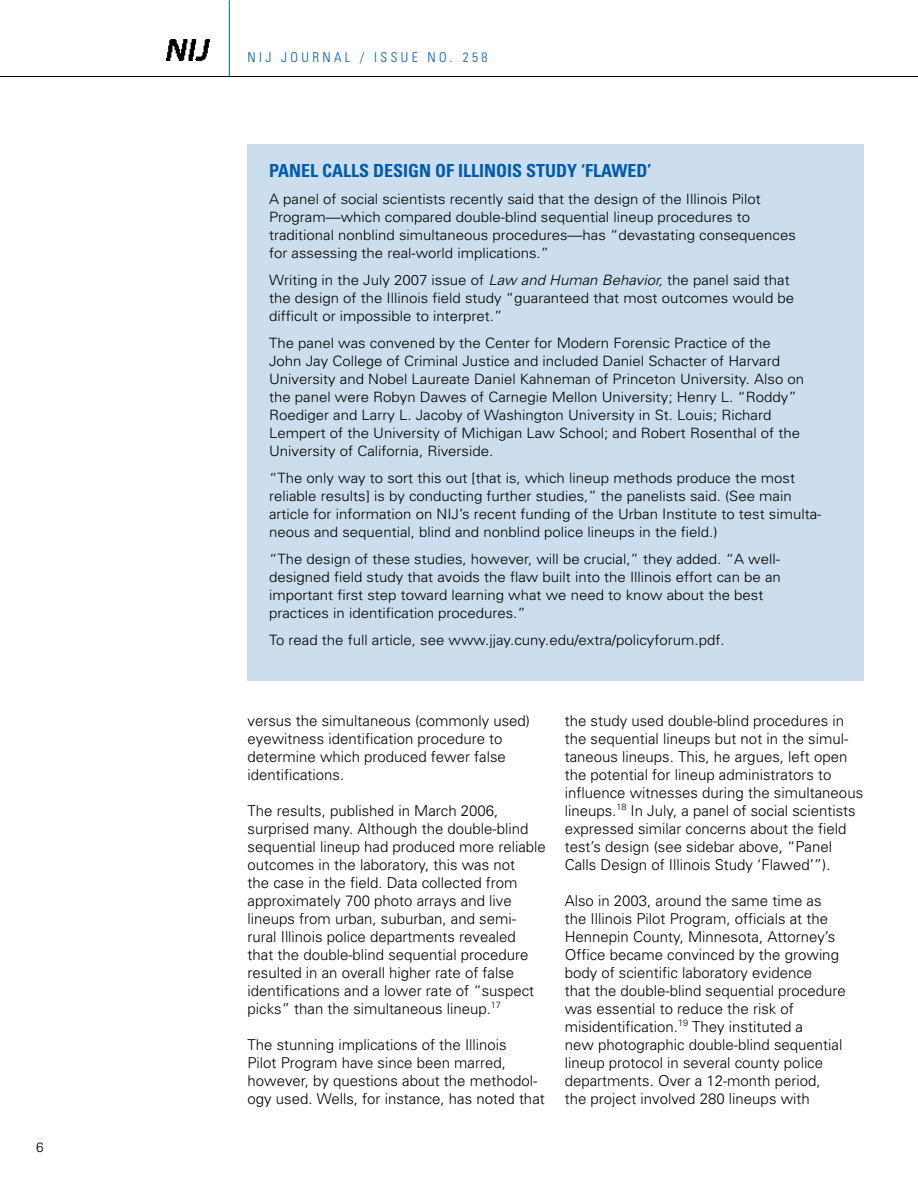
<style>
.page{position:relative;width:918px;height:1188px;background:#fff}
.page>*{position:absolute;margin:0;border:0;box-sizing:border-box;transform-origin:0 0}
._5__Sidebar-title{font:700 condensed 18px "Univers";color:#005cab}
._3__Body_text{font:300 15px/18px "Univers";color:#000}
._5__Sidebar-body_tex{font:300 14.25px/18px "Univers";color:#000;scale:1.05 1}
.t1{font:300 condensed 13.5px "Univers";letter-spacing:.25em;color:#005cab}
._3__Body_text-2{font:300 9px "Univers";color:#000}
.s1{font-style:italic}
</style>
<div class="page">
<hr style="left:0;top:76px;width:918px;height:1px;background:#000">
<img style="left:166px;top:40px;width:44px;height:20px">
<hr style="left:229px;top:0;width:1px;height:76px;background:#005cab">
<div style="left:248px;top:144px;width:616px;height:536px;background:#ccdeee"></div>
<p class="t1" style="left:247px;top:49px;width:241px">NIJ JOURN AL / ISSUE NO. 258</p>
<p class="_5__Sidebar-title" style="left:269px;top:160px;width:64px">PANEL CALLS</p>
<p class="_5__Sidebar-title" style="left:373px;top:160px;width:280px">DESIGN OF ILLINOIS STUDY ‘FLAWED’</p>
<p class="_5__Sidebar-body_tex" style="left:269px;top:190px;width:503px">A panel of social scientists recently said that the design of the Illinois Pilot Program—which compared double-blind sequential lineup procedures to traditional nonblind simultaneous procedures—has “devastating consequences for assessing the real-world implications.”</p>
<p class="_5__Sidebar-body_tex" style="left:269px;top:271px;width:502px">Writing in the July 2007 issue of <span class="s1">Law and Human Behavior,</span> the panel said that the design of the Illinois field study “guaranteed that most outcomes would be difficult or impossible to interpret.”</p>
<p class="_5__Sidebar-body_tex" style="left:269px;top:334px;width:511px">The panel was convened by the Center for Modern Forensic Practice of the John Jay College of Criminal Justice and included Daniel Schacter of Harvard University and Nobel Laureate Daniel Kahneman of Princeton University. Also on the panel were Robyn Dawes of Carnegie Mellon University; Henry L. “Roddy” Roediger and Larry L. Jacoby of Washington University in St. Louis; Richard Lempert of the University of Michigan Law School; and Robert Rosenthal of the University of California, Riverside.</p>
<p class="_5__Sidebar-body_tex" style="left:269px;top:469px;width:528px">“The only way to sort this out [that is, which lineup methods produce the most reliable results] is by conducting further studies,” the panelists said. (See main article for information on NIJ’s recent funding of the Urban Institute to test simulta&shy;neous and sequential, blind and nonblind police lineups in the field.)</p>
<p class="_5__Sidebar-body_tex" style="left:269px;top:550px;width:489px">“The design of these studies, however, will be crucial,” they added. “A well&shy;designed field study that avoids the flaw built into the Illinois effort can be an important first step toward learning what we need to know about the best practices in identification procedures.”</p>
<p class="_5__Sidebar-body_tex" style="left:269px;top:631px;width:435px">To read the full article, see www.jjay.cuny.edu/extra/policyforum.pdf.</p>
<p class="_3__Body_text" style="left:248px;top:712px;width:284px">versus the simultaneous (commonly used) eyewitness identification procedure to determine which produced fewer false identifications.</p>
<p class="_3__Body_text" style="left:248px;top:802px;width:300px">The results, published in March 2006, surprised many. Although the double-blind sequential lineup had produced more reliable outcomes in the laboratory, this was not<br>the case in the field. Data collected from approximately 700 photo arrays and live lineups from urban, suburban, and semi&shy;rural Illinois police departments revealed<br>that the double-blind sequential procedure resulted in an overall higher rate of false identifications and a lower rate of “suspect picks” than the simultaneous lineup.</p>
<p class="_3__Body_text-2" style="left:491px;top:999px;width:12px">17</p>
<p class="_3__Body_text" style="left:248px;top:1036px;width:299px">The stunning implications of the Illinois<br>Pilot Program have since been marred, however, by questions about the methodol&shy;ogy used. Wells, for instance, has noted that</p>
<p class="_3__Body_text" style="left:565px;top:712px;width:300px">the study used double-blind procedures in the sequential lineups but not in the simul&shy;taneous lineups. This, he argues, left open the potential for lineup administrators to influence witnesses during the simultaneous lineups.</p>
<p class="_3__Body_text-2" style="left:616px;top:801px;width:12px">18</p>
<p class="_3__Body_text" style="left:565px;top:802px;width:292px;text-indent:66px">In July, a panel of social scientists expressed similar concerns about the field test’s design (see sidebar above, “Panel Calls Design of Illinois Study ‘Flawed’”).</p>
<p class="_3__Body_text" style="left:565px;top:892px;width:282px">Also in 2003, around the same time as the Illinois Pilot Program, officials at the Hennepin County, Minnesota, Attorney’s Office became convinced by the growing body of scientific laboratory evidence<br>that the double-blind sequential procedure was essential to reduce the risk of misidentification.</p>
<p class="_3__Body_text-2" style="left:678px;top:1017px;width:12px">19</p>
<p class="_3__Body_text" style="left:565px;top:1018px;width:279px;text-indent:128px">They instituted a<br>new photographic double-blind sequential lineup protocol in several county police departments. Over a 12-month period, the project involved 280 lineups with</p>
</div>
